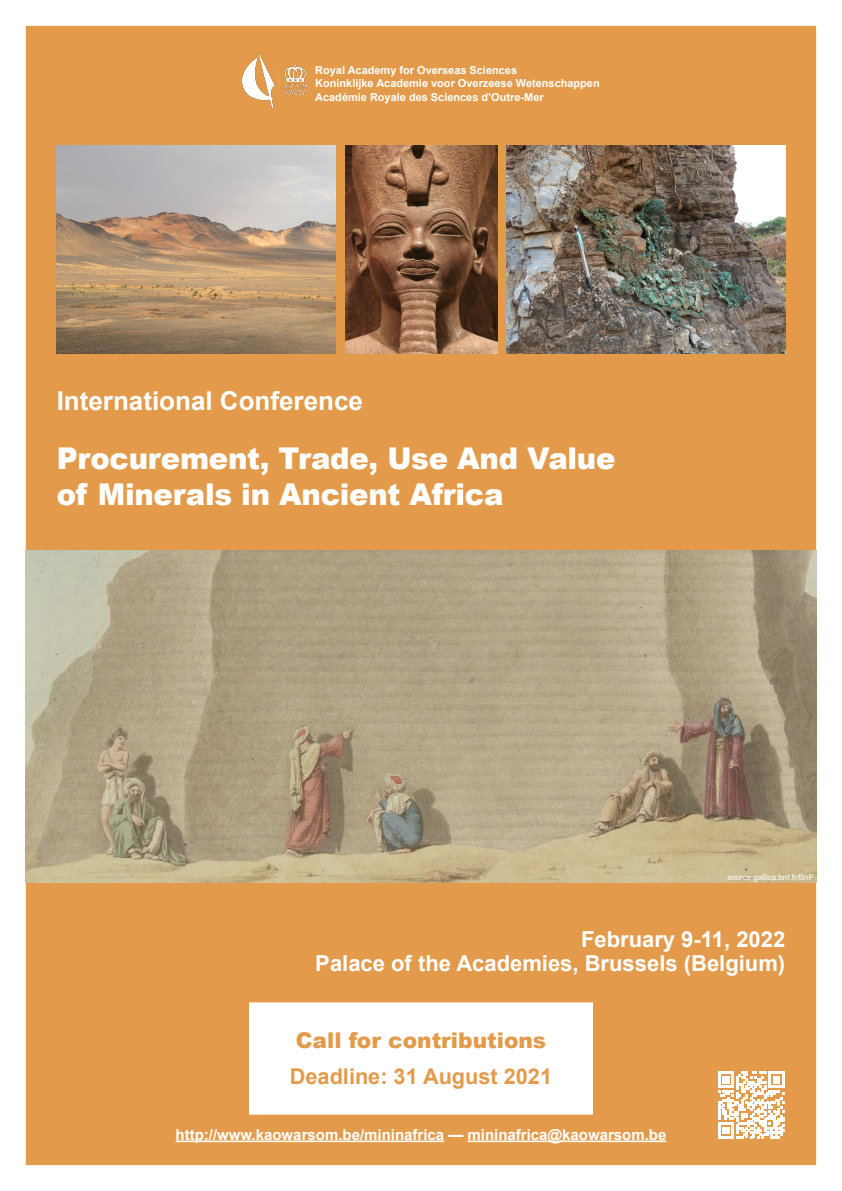
<style>
.page{position:relative;width:842px;height:1191px;background:#fff}
.page>*{position:absolute;margin:0;border:0;box-sizing:border-box;transform-origin:0 0}
.t1{font:900 30px/36px "Arial";letter-spacing:-.01em;color:#fff}
.t2{font:700 26px "Arial";color:#fff}
.t3{font:700 22px/24px "Arial";color:#fff;text-align:right}
.t4{font:700 21.7px "Arial";color:#e39b4b}
.t5{font:900 21.7px "Arial";color:#e39b4b}
.t6{font:700 15px "Arial";color:#fff}
.t7{font:700 11px/13.4px "Arial";color:#fff}
.t8{font:8px "Arial";color:#fff}
</style>
<div class="page">
<div style="left:26px;top:26px;width:790px;height:1139px;background:#e39b4b"></div>
<img style="left:242px;top:51px;width:65px;height:56px">
<div style="left:251px;top:1004px;width:340px;height:108px;background:#fff"></div>
<div style="left:249px;top:1002px;width:344px;height:112px;border:5px solid #fff"></div>
<img style="left:57px;top:145px;width:278px;height:208px">
<img style="left:346px;top:145px;width:151px;height:208px">
<img style="left:507px;top:145px;width:278px;height:208px">
<img style="left:26px;top:550px;width:790px;height:332px">
<hr style="left:176px;top:1140px;width:268px;height:2px;background:#fff">
<hr style="left:468px;top:1140px;width:198px;height:2px;background:#fff">
<svg style="left:718px;top:1071px;width:67px;height:67px"></svg>
<p class="t7" style="left:315px;top:64px;width:286px">Royal Academy for Overseas Sciences<br>Koninklijke Academie voor Overzeese Wetenschappen<br>Académie Royale des Sciences d’Outre-Mer</p>
<h2 class="t2" style="left:57px;top:383px;width:308px">International Conference</h2>
<h1 class="t1" style="left:57px;top:439px;width:560px">Procurement, Trade, Use And Value of Minerals in Ancient Africa</h1>
<p class="t8" style="left:727px;top:871px;width:88px">source gallica.bnf.fr/BnF</p>
<h3 class="t3" style="left:315px;top:928px;width:471px">February 9-11, 2022<br>Palace of the Academies, Brussels (Belgium)</h3>
<h3 class="t5" style="left:296px;top:1024px;width:252px">Call for contributions</h3>
<h3 class="t4" style="left:290px;top:1061px;width:264px">Deadline: 31 August 2021</h3>
<h3 class="t6" style="left:176px;top:1123px;width:492px">http://www.kaowarsom.be/mininafrica — mininafrica@kaowarsom.be</h3>
</div>
